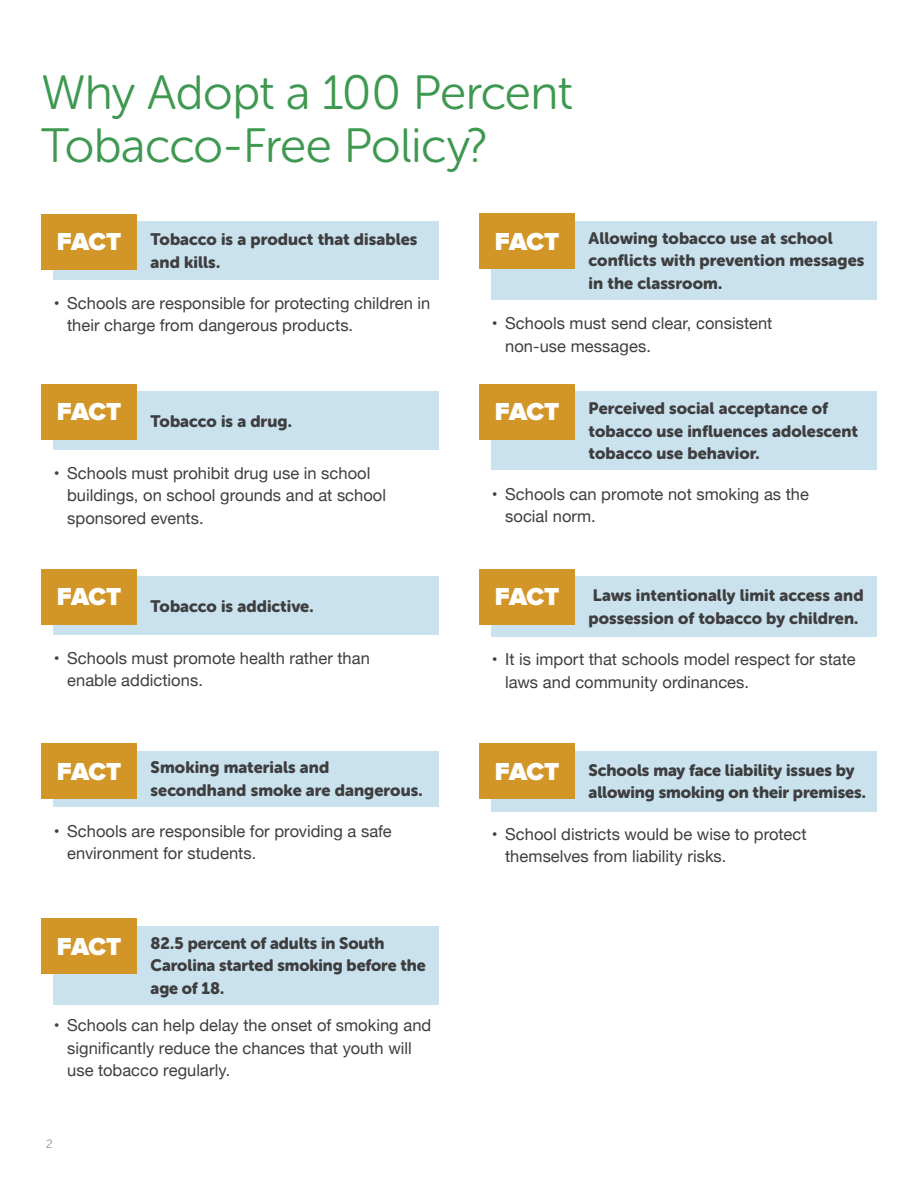
<style>
.page{position:relative;width:918px;height:1188px;background:#fff}
.page>*{position:absolute;margin:0;border:0;box-sizing:border-box;transform-origin:0 0}
.t1{font:48px/52.5px "Museo Sans Rounded 300";letter-spacing:-.02em;color:#3e9850}
.t2{font:900 25.5px "Proxima Nova";letter-spacing:-.03em;color:#fff}
.t3{font:16.5px/22.5px "Helvetica Neue";letter-spacing:.005em;color:#3e3e3f}
.t4{font:16.5px/22.5px "Museo Sans Rounded 900";color:#3e3e3f}
.t5{font:12px "Museo Sans Rounded 300";color:#939598}
</style>
<div class="page">
<div style="left:54px;top:221px;width:385px;height:59px;background:#cae2ee"></div>
<div style="left:41px;top:214px;width:96px;height:55px;background:#d29628"></div>
<div style="left:54px;top:392px;width:385px;height:58px;background:#cae2ee"></div>
<div style="left:41px;top:384px;width:96px;height:56px;background:#d29628"></div>
<div style="left:54px;top:576px;width:385px;height:59px;background:#cae2ee"></div>
<div style="left:41px;top:569px;width:96px;height:56px;background:#d29628"></div>
<div style="left:54px;top:751px;width:385px;height:56px;background:#cae2ee"></div>
<div style="left:41px;top:743px;width:96px;height:56px;background:#d29628"></div>
<div style="left:54px;top:926px;width:385px;height:78px;background:#cae2ee"></div>
<div style="left:41px;top:919px;width:96px;height:55px;background:#d29628"></div>
<div style="left:492px;top:221px;width:385px;height:78px;background:#cae2ee"></div>
<div style="left:479px;top:214px;width:96px;height:55px;background:#d29628"></div>
<div style="left:492px;top:392px;width:385px;height:78px;background:#cae2ee"></div>
<div style="left:479px;top:384px;width:96px;height:56px;background:#d29628"></div>
<div style="left:492px;top:576px;width:385px;height:61px;background:#cae2ee"></div>
<div style="left:479px;top:569px;width:96px;height:56px;background:#d29628"></div>
<div style="left:492px;top:751px;width:385px;height:61px;background:#cae2ee"></div>
<div style="left:479px;top:743px;width:96px;height:56px;background:#d29628"></div>
<h1 class="t1" style="left:41px;top:67px;width:533px">Why Adopt a 100 Percent<br>Tobacco-Free Policy?</h1>
<h2 class="t2" style="left:57px;top:227px;width:66px">FACT</h2>
<p class="t4" style="left:151px;top:228px;width:268px">Tobacco is a product that disables and kills.</p>
<h2 class="t2" style="left:495px;top:227px;width:66px">FACT</h2>
<p class="t4" style="left:589px;top:227px;width:277px">Allowing tobacco use at school conflicts with prevention messages in the classroom.</p>
<p class="t3" style="left:67px;top:292px;width:365px;text-indent:-13px">• Schools are responsible for protecting children in their charge from dangerous products.</p>
<p class="t4" style="left:57px;top:410px;width:236px"><sup>FACT</sup> Tobacco is a drug.</p>
<p class="t3" style="left:67px;top:463px;width:320px;text-indent:-13px">• Schools must prohibit drug use in school buildings, on school grounds and at school sponsored events.</p>
<p class="t4" style="left:57px;top:595px;width:258px"><sup>FACT</sup> Tobacco is addictive.</p>
<p class="t3" style="left:67px;top:648px;width:304px;text-indent:-13px">• Schools must promote health rather than enable addictions.</p>
<h2 class="t2" style="left:57px;top:756px;width:66px">FACT</h2>
<p class="t4" style="left:151px;top:756px;width:274px">Smoking materials and secondhand smoke are dangerous.</p>
<p class="t3" style="left:67px;top:821px;width:326px;text-indent:-13px">• Schools are responsible for providing a safe environment for students.</p>
<h2 class="t2" style="left:57px;top:932px;width:66px">FACT</h2>
<p class="t4" style="left:151px;top:932px;width:277px">82.5 percent of adults in South<br>Carolina started smoking before the age of 18.</p>
<p class="t3" style="left:67px;top:1015px;width:366px;text-indent:-13px">• Schools can help delay the onset of smoking and significantly reduce the chances that youth will use tobacco regularly.</p>
<p class="t5" style="left:46px;top:1137px;width:8px">2</p>
<p class="t3" style="left:505px;top:313px;width:269px;text-indent:-13px">• Schools must send clear, consistent non-use messages.</p>
<h2 class="t2" style="left:495px;top:397px;width:66px">FACT</h2>
<p class="t4" style="left:589px;top:397px;width:271px">Perceived social acceptance of tobacco use influences adolescent tobacco use behavior.</p>
<p class="t3" style="left:505px;top:484px;width:305px;text-indent:-13px">• Schools can promote not smoking as the social norm.</p>
<h2 class="t2" style="left:495px;top:582px;width:66px">FACT</h2>
<p class="t4" style="left:589px;top:585px;width:276px">Laws intentionally limit access and possession of tobacco by children.</p>
<p class="t3" style="left:505px;top:649px;width:352px;text-indent:-13px">• It is import that schools model respect for state laws and community ordinances.</p>
<h2 class="t2" style="left:495px;top:756px;width:66px">FACT</h2>
<p class="t4" style="left:589px;top:759px;width:279px">Schools may face liability issues by allowing smoking on their premises.</p>
<p class="t3" style="left:505px;top:824px;width:303px;text-indent:-13px">• School districts would be wise to protect themselves from liability risks.</p>
</div>
